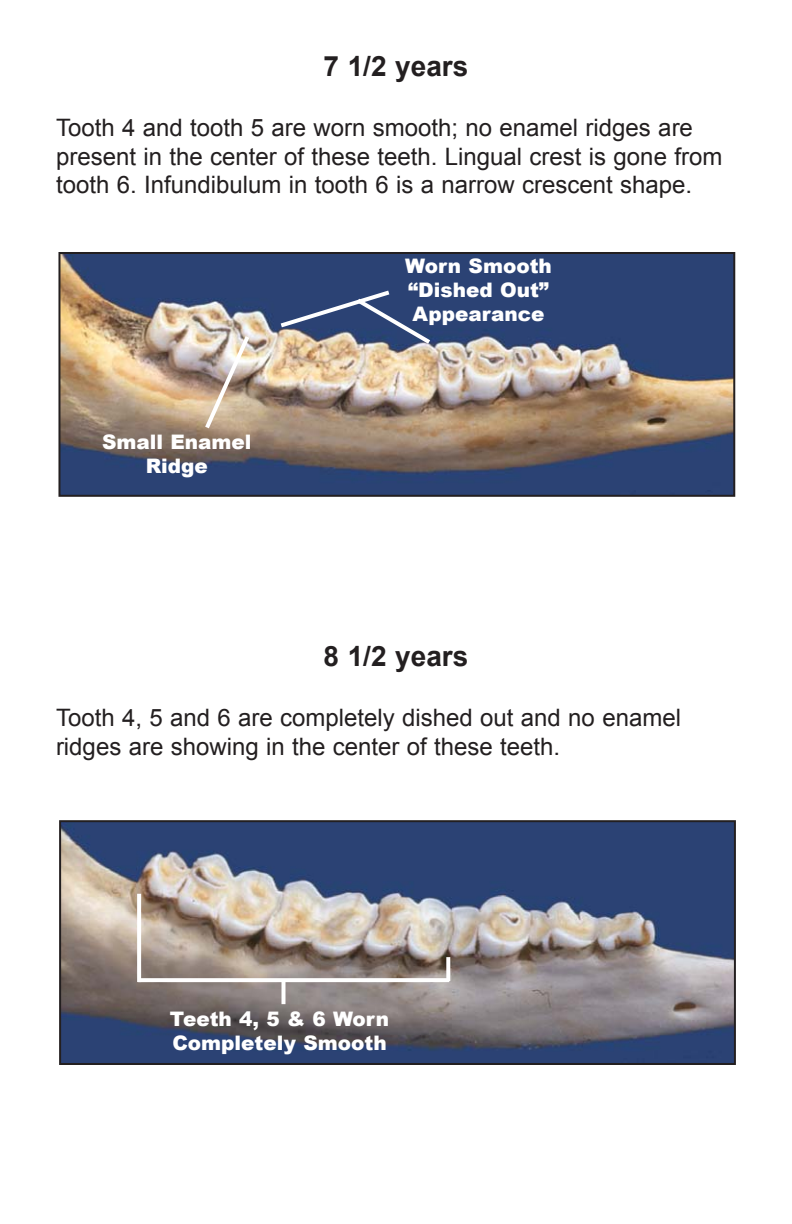
<style>
.page{position:relative;width:792px;height:1224px;background:#fff}
.page>*{position:absolute;margin:0;border:0;box-sizing:border-box;transform-origin:0 0}
.t1{font:700 28px "Arial";color:#231f20}
.t2{font:24px/28.8px "Arial";color:#231f20}
.t3{font:900 20px/24px "Arial";color:#fff}
</style>
<div class="page">
<img style="left:61px;top:255px;width:671px;height:239px">
<div style="left:58px;top:252px;width:677px;height:245px;border:2px solid #231f20"></div>
<img style="left:62px;top:823px;width:671px;height:239px">
<div style="left:59px;top:820px;width:677px;height:245px;border:2px solid #231f20"></div>
<svg style="left:276px;top:287px;width:159px;height:60px;background:#536286"></svg>
<svg style="left:202px;top:332px;width:51px;height:101px;background:#c5b4a3"></svg>
<svg style="left:446px;top:957px;width:4px;height:24px"></svg>
<svg style="left:137px;top:894px;width:4px;height:88px"></svg>
<svg style="left:138px;top:978px;width:311px;height:4px"></svg>
<svg style="left:282px;top:981px;width:4px;height:23px"></svg>
<p class="t1" style="left:324px;top:51px;width:146px">7 1/2 years</p>
<p class="t2" style="left:56px;top:113px;width:668px">Tooth 4 and tooth 5 are worn smooth; no enamel ridges are present in the center of these teeth. Lingual crest is gone from tooth 6. Infundibulum in tooth 6 is a narrow crescent shape.</p>
<p class="t3" style="left:102px;top:429px;width:151px;text-align:center">Small Enamel<br>Ridge</p>
<p class="t3" style="left:405px;top:253px;width:148px">Worn Smooth “Dished Out”<br>Appearance</p>
<p class="t1" style="left:324px;top:641px;width:146px">8 1/2 years</p>
<p class="t2" style="left:56px;top:703px;width:627px">Tooth 4, 5 and 6 are completely dished out and no enamel ridges are showing in the center of these teeth.</p>
<p class="t3" style="left:170px;top:1006px;width:221px">Teeth 4, 5 &amp; 6 Worn<br>Completely Smooth</p>
</div>
